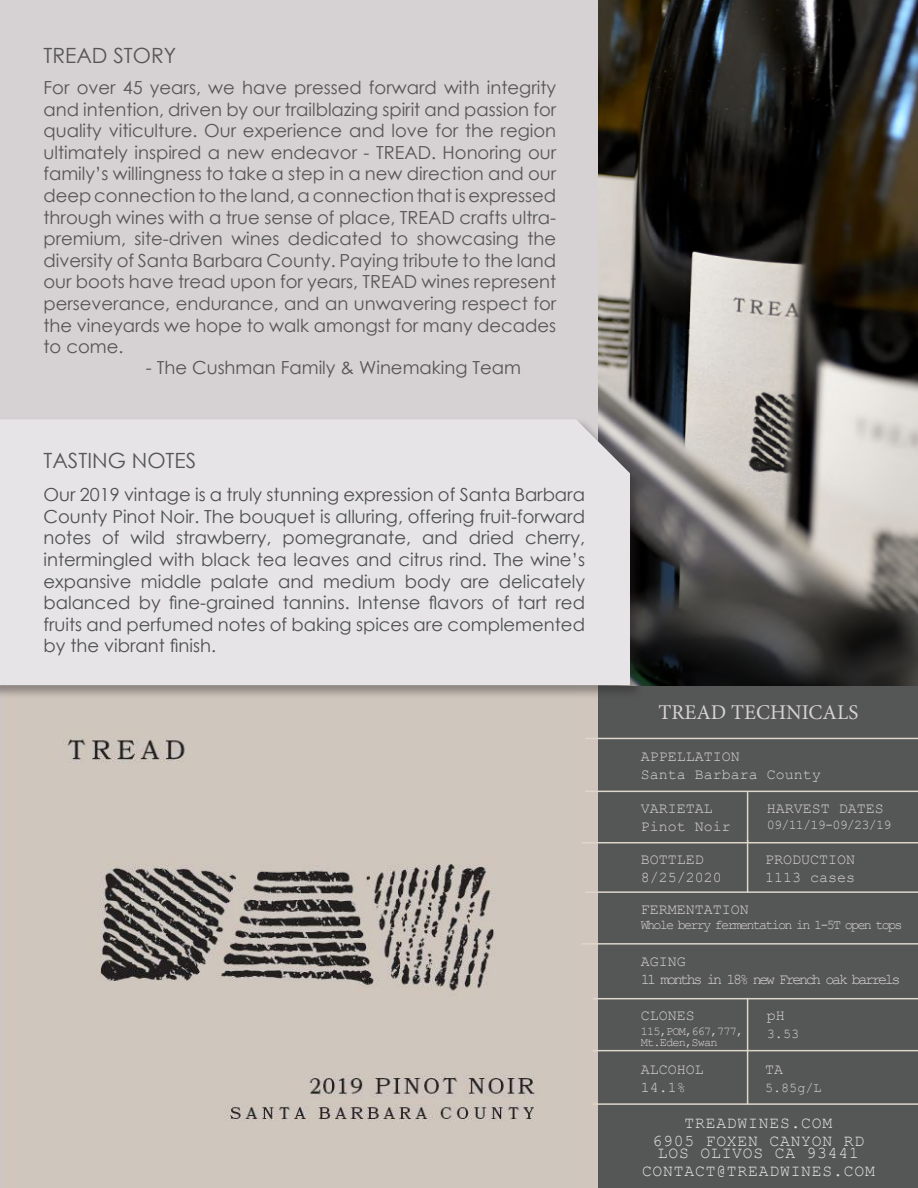
<style>
.page{position:relative;width:918px;height:1188px;background:#fff}
.page>*{position:absolute;margin:0;border:0;box-sizing:border-box;transform-origin:0 0}
.t1{font:21px "Century Gothic";color:#555657}
.t2{font:21px "Minion Pro";color:#d6d1d3}
.t3{font:18px/21.6px "Century Gothic";color:#555657;text-align:justify}
.t4{font:18px/21.6px "Century Gothic";color:#4d4f50;text-align:justify}
.t5{font:16.5px/18px "Courier New";letter-spacing:.05em;color:#e6e4e6;text-align:center}
.t6{font:15px/18px "Courier New";color:#d6d1d3}
.t7{font:15px/18px "Courier New";letter-spacing:-.16em;color:#d6d1d3}
.t8{font:13.5px "Courier New";letter-spacing:-.13em;color:#d6d1d3}
.t9{font:13.5px "Courier New";letter-spacing:-.06em;color:#d6d1d3}
.t10{font:12px/10.5px "Courier New";letter-spacing:-.07em;color:#d6d1d3}
</style>
<div class="page">
<img style="left:0;top:700px;width:599px;height:488px">
<div style="left:0;top:0;width:599px;height:463px;background:#d6d1d3"></div>
<div style="left:599px;top:0;width:319px;height:1188px;background:#555656"></div>
<img style="left:599px;top:0;width:319px;height:686px">
<div style="left:0;top:417px;width:644px;height:283px;background:#241f1f;opacity:.4"></div>
<div style="left:0;top:419px;width:630px;height:266px;background:#e6e4e6"></div>
<hr style="left:581px;top:842px;width:337px;height:1px;background:#ded7cb">
<hr style="left:585px;top:791px;width:333px;height:1px;background:#ded7cb">
<hr style="left:585px;top:738px;width:333px;height:1px;background:#ded7cb">
<hr style="left:581px;top:943px;width:337px;height:2px;background:#ded7cb">
<hr style="left:585px;top:891px;width:333px;height:2px;background:#ded7cb">
<hr style="left:593px;top:998px;width:325px;height:1px;background:#ded7cb">
<hr style="left:593px;top:1050px;width:325px;height:1px;background:#ded7cb">
<hr style="left:593px;top:1103px;width:325px;height:2px;background:#ded7cb">
<hr style="left:747px;top:998px;width:1px;height:106px;background:#ded7cb">
<hr style="left:747px;top:792px;width:1px;height:50px;background:#ded7cb">
<hr style="left:747px;top:840px;width:1px;height:53px;background:#ded7cb">
<p class="t1" style="left:44px;top:40px;width:134px">TREAD STORY</p>
<p class="t3" style="left:44px;top:76px;width:514px">For over 45 years, we have pressed forward with integrity and intention, driven by our trailblazing spirit and passion for quality viticulture. Our experience and love for the region ultimately inspired a new endeavor - TREAD. Honoring our family’s willingness to take a step in a new direction and our deep connection to the land, a connection that is expressed through wines with a true sense of place, TREAD crafts ultra&shy;premium, site-driven wines dedicated to showcasing the diversity of Santa Barbara County. Paying tribute to the land our boots have tread upon for years, TREAD wines represent perseverance, endurance, and an unwavering respect for the vineyards we hope to walk amongst for many decades to come.</p>
<p class="t3" style="left:146px;top:357px;width:377px">- The Cushman Family &amp; Winemaking Team</p>
<p class="t1" style="left:44px;top:445px;width:154px">TASTING NOTES</p>
<p class="t4" style="left:44px;top:484px;width:543px">Our 2019 vintage is a truly stunning expression of Santa Barbara County Pinot Noir. The bouquet is alluring, offering fruit-forward notes of wild strawberry, pomegranate, and dried cherry, intermingled with black tea leaves and citrus rind. The wine’s expansive middle palate and medium body are delicately balanced by fine-grained tannins. Intense flavors of tart red fruits and perfumed notes of baking spices are complemented by the vibrant finish.</p>
<p class="t2" style="left:659px;top:698px;width:201px">TREAD TECHNICALS</p>
<p class="t6" style="left:641px;top:747px;width:181px">APPELLATION<br>Santa Barbara County</p>
<p class="t6" style="left:641px;top:799px;width:91px">VARIETAL<br>Pinot Noir</p>
<p class="t6" style="left:767px;top:799px;width:118px">HARVEST DATES</p>
<p class="t9" style="left:767px;top:817px;width:126px">09/11/19-09/23/19</p>
<p class="t6" style="left:641px;top:850px;width:82px">BOTTLED<br>8/25/2020</p>
<p class="t6" style="left:765px;top:850px;width:91px">PRODUCTION<br>1113 cases</p>
<p class="t6" style="left:641px;top:900px;width:109px">FERMENTATION</p>
<p class="t8" style="left:641px;top:917px;width:263px">Whole berry fermentation in 1-5T open tops</p>
<p class="t7" style="left:641px;top:952px;width:261px">AGING<br>11 months in 18% new French oak barrels</p>
<p class="t6" style="left:641px;top:1006px;width:55px">CLONES</p>
<p class="t10" style="left:641px;top:1026px;width:104px">115,POM,667,777,<br>Mt.Eden,Swan</p>
<p class="t6" style="left:641px;top:1060px;width:64px">ALCOHOL<br>14.1%</p>
<p class="t6" style="left:767px;top:1006px;width:19px">pH</p>
<p class="t8" style="left:767px;top:1025px;width:34px">3.53</p>
<p class="t6" style="left:765px;top:1060px;width:19px">TA</p>
<p class="t8" style="left:765px;top:1079px;width:58px">5.85g/L</p>
<p class="t5" style="left:653px;top:1113px;width:213px">TREADWINES.COM<br>6905 FOXEN CANYON RD</p>
<p class="t5" style="left:642px;top:1143px;width:234px">LOS OLIVOS CA 93441<br>CONTACT@TREADWINES.COM</p>
</div>
